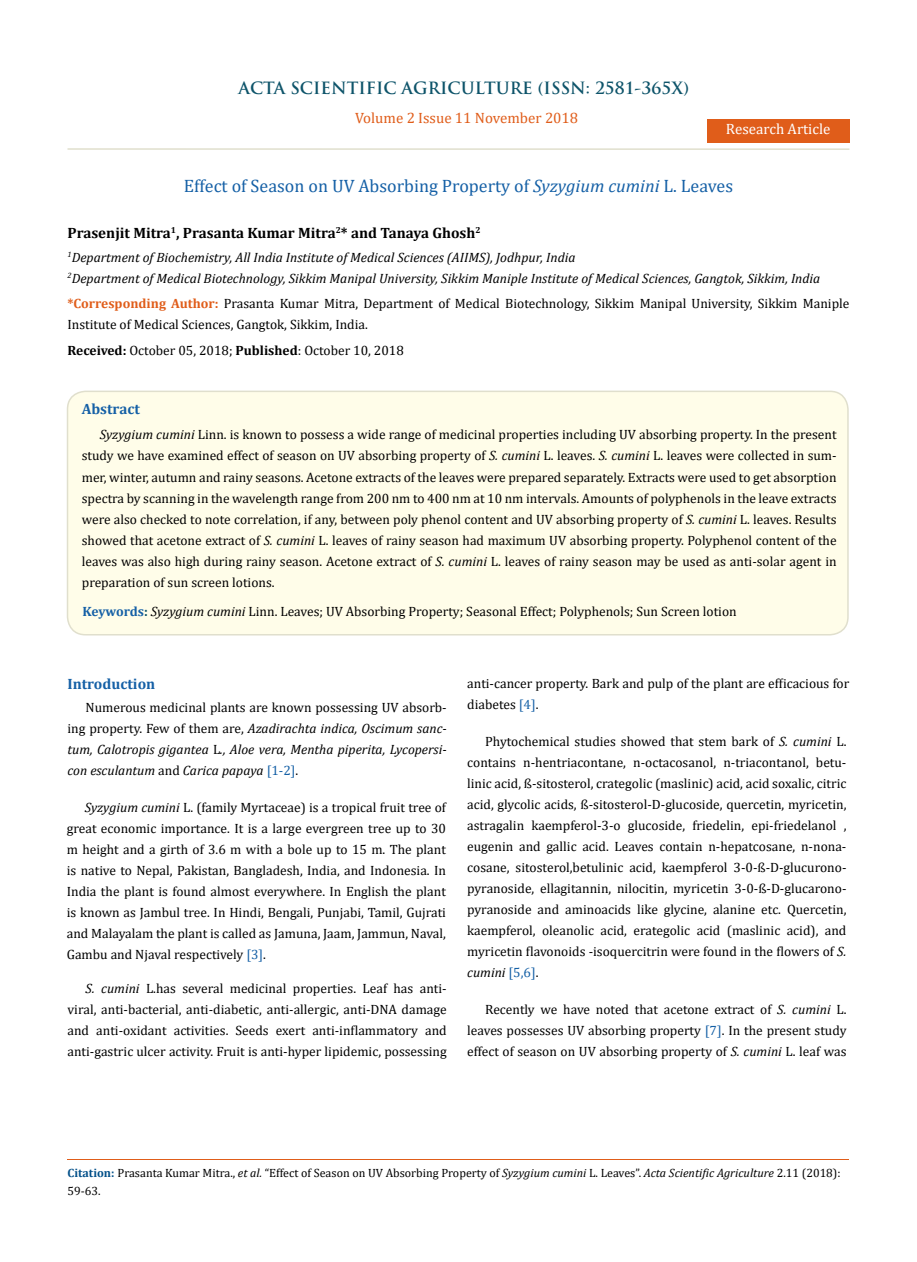
<style>
.page{position:relative;width:917px;height:1262px;background:#fff}
.page>*{position:absolute;margin:0;border:0;box-sizing:border-box;transform-origin:0 0}
.t1{font:18px "Cambria";color:#1560a6}
.t2{font:700 16.5px "Trajan Pro";color:#0e546a}
.t3{font:700 15px "Cambria";color:#000}
.t4{font:15px "Cambria";color:#e05d1a}
.t5{font:700 15px "Cambria";color:#1560a6}
.t6{font:15px "Cambria";color:#fff}
.t7{font:13.5px/21px "Cambria";color:#000;text-align:justify}
.t8{font:italic 13.5px/21px "Cambria";color:#000}
.t9{font:12px/18px "Cambria";color:#000}
.s1{font-style:italic}
.s2{font-weight:700;color:#e05d1a}
.s3{font-weight:700}
.s4{font-weight:700;color:#1560a6}
.s5{font-weight:700;color:#0e546a}
.s6{font-style:normal}
.s7{font-style:normal;color:#1560a6}
.s8{color:#1560a6}
.s9{font-weight:700;color:#035089}
</style>
<div class="page">
<div style="left:707px;top:119px;width:142px;height:23px;background:#e05d1a"></div>
<div style="left:67px;top:391px;width:781px;height:243px;background:#fffde9;border-radius:18px"></div>
<div style="left:67px;top:390px;width:781px;height:245px;border:2px solid #e0dfcd;border-radius:18px"></div>
<hr style="left:67px;top:1159px;width:782px;height:1px;background:#e05d1a">
<hr style="left:67px;top:148px;width:782px;height:2px;background:#e0dfcd">
<p class="t2" style="left:238px;top:77px;width:452px">ACTA SCIENTIFIC AGRICULTURE (ISSN: 2581-365X)</p>
<p class="t4" style="left:355px;top:109px;width:224px">Volume 2 Issue 11 November 2018</p>
<p class="t6" style="left:726px;top:120px;width:106px">Research Article</p>
<h1 class="t1" style="left:184px;top:175px;width:550px">Effect of Season on UV Absorbing Property of <span class="s1">Syzygium cumini</span> L. Leaves</h1>
<p class="t3" style="left:67px;top:222px;width:414px">Prasenjit Mitra<sup>1</sup>, Prasanta Kumar Mitra<sup>2</sup>* and Tanaya Ghosh<sup>2</sup></p>
<p class="t8" style="left:67px;top:246px;width:754px"><sup>1</sup>Department of Biochemistry, All India Institute of Medical Sciences (AIIMS), Jodhpur, India<br><sup>2</sup>Department of Medical Biotechnology, Sikkim Manipal University, Sikkim Maniple Institute of Medical Sciences, Gangtok, Sikkim, India</p>
<p class="t7" style="left:67px;top:292px;width:783px"><span class="s2">*Corresponding Author:</span> Prasanta Kumar Mitra, Department of Medical Biotechnology, Sikkim Manipal University, Sikkim Maniple<br>Institute of Medical Sciences, Gangtok, Sikkim, India.</p>
<p class="t7" style="left:67px;top:340px;width:338px"><span class="s3">Received:</span> October 05, 2018; <span class="s3">Published</span>: October 10, 2018</p>
<p class="t5" style="left:82px;top:399px;width:60px">Abstract</p>
<p class="t7" style="left:82px;top:424px;width:756px;text-indent:18px"><span class="s1">Syzygium cumini</span> Linn. is known to possess a wide range of medicinal properties including UV absorbing property. In the present study we have examined effect of season on UV absorbing property of <span class="s1">S. cumini</span> L. leaves. <span class="s1">S. cumini</span> L. leaves were collected in sum&shy;mer, winter, autumn and rainy seasons. Acetone extracts of the leaves were prepared separately. Extracts were used to get absorption spectra by scanning in the wavelength range from 200 nm to 400 nm at 10 nm intervals. Amounts of polyphenols in the leave extracts were also checked to note correlation, if any, between poly phenol content and UV absorbing property of <span class="s1">S. cumini</span> L. leaves. Results showed that acetone extract of <span class="s1">S. cumini</span> L. leaves of rainy season had maximum UV absorbing property. Polyphenol content of the leaves was also high during rainy season. Acetone extract of <span class="s1">S. cumini</span> L. leaves of rainy season may be used as anti-solar agent in preparation of sun screen lotions.</p>
<p class="t7" style="left:82px;top:601px;width:655px"><span class="s4">Keywords</span><span class="s5">:</span> <span class="s1">Syzygium cumini</span> Linn. Leaves; UV Absorbing Property; Seasonal Effect; Polyphenols; Sun Screen lotion</p>
<p class="t5" style="left:67px;top:673px;width:89px">Introduction</p>
<p class="t8" style="left:67px;top:696px;width:381px;text-align:justify;text-indent:18px"><span class="s6">Numerous medicinal plants are known possessing UV absorb&shy;ing property. Few of them are,</span> Azadirachta indica, Oscimum sanc&shy;tum, Calotropis gigantea <span class="s6">L</span>., Aloe vera, Mentha piperita, Lycopersi&shy;con esculantum <span class="s6">and</span> Carica papaya <span class="s7">[1-2]</span><span class="s6">.</span></p>
<p class="t7" style="left:67px;top:796px;width:381px;text-indent:18px"><span class="s1">Syzygium cumini</span> L. (family Myrtaceae) is a tropical fruit tree of great economic importance. It is a large evergreen tree up to 30 m height and a girth of 3.6 m with a bole up to 15 m. The plant is native to Nepal, Pakistan, Bangladesh, India, and Indonesia. In India the plant is found almost everywhere. In English the plant is known as Jambul tree. In Hindi, Bengali, Punjabi, Tamil, Gujrati and Malayalam the plant is called as Jamuna, Jaam, Jammun, Naval, Gambu and Njaval respectively <span class="s8">[3]</span>.</p>
<p class="t7" style="left:67px;top:977px;width:381px;text-indent:18px"><span class="s1">S. cumini</span> L.has several medicinal properties. Leaf has anti&shy;viral, anti-bacterial, anti-diabetic, anti-allergic, anti-DNA damage and anti-oxidant activities. Seeds exert anti-inflammatory and anti-gastric ulcer activity. Fruit is anti-hyper lipidemic, possessing</p>
<p class="t7" style="left:467px;top:673px;width:384px">anti-cancer property. Bark and pulp of the plant are efficacious for diabetes <span class="s8">[4]</span>.</p>
<p class="t7" style="left:467px;top:731px;width:381px;text-indent:18px">Phytochemical studies showed that stem bark of <span class="s1">S. cumini</span> L. contains n-hentriacontane, n-octacosanol, n-triacontanol, betu&shy;linic acid, ß-sitosterol, crategolic (maslinic) acid, acid soxalic, citric acid, glycolic acids, ß-sitosterol-D-glucoside, quercetin, myricetin, astragalin kaempferol-3-o glucoside, friedelin, epi-friedelanol , eugenin and gallic acid. Leaves contain n-hepatcosane, n-nona&shy;cosane, sitosterol,betulinic acid, kaempferol 3-0-ß-D-glucurono&shy;pyranoside, ellagitannin, nilocitin, myricetin 3-0-ß-D-glucarono&shy;pyranoside and aminoacids like glycine, alanine etc. Quercetin, kaempferol, oleanolic acid, erategolic acid (maslinic acid), and myricetin flavonoids -isoquercitrin were found in the flowers of <span class="s1">S. cumini</span> <span class="s8">[5,6]</span>.</p>
<p class="t7" style="left:467px;top:998px;width:381px;text-indent:18px">Recently we have noted that acetone extract of <span class="s1">S. cumini</span> L. leaves possesses UV absorbing property <span class="s8">[7]</span>. In the present study effect of season on UV absorbing property of <span class="s1">S. cumini</span> L. leaf was</p>
<p class="t9" style="left:67px;top:1164px;width:774px"><span class="s9">Citation:</span> Prasanta Kumar Mitra., <span class="s1">et al.</span> “Effect of Season on UV Absorbing Property of <span class="s1">Syzygium cumini</span> L. Leaves”. <span class="s1">Acta Scientific Agriculture</span> 2.11 (2018):<br>59-63.</p>
</div>
